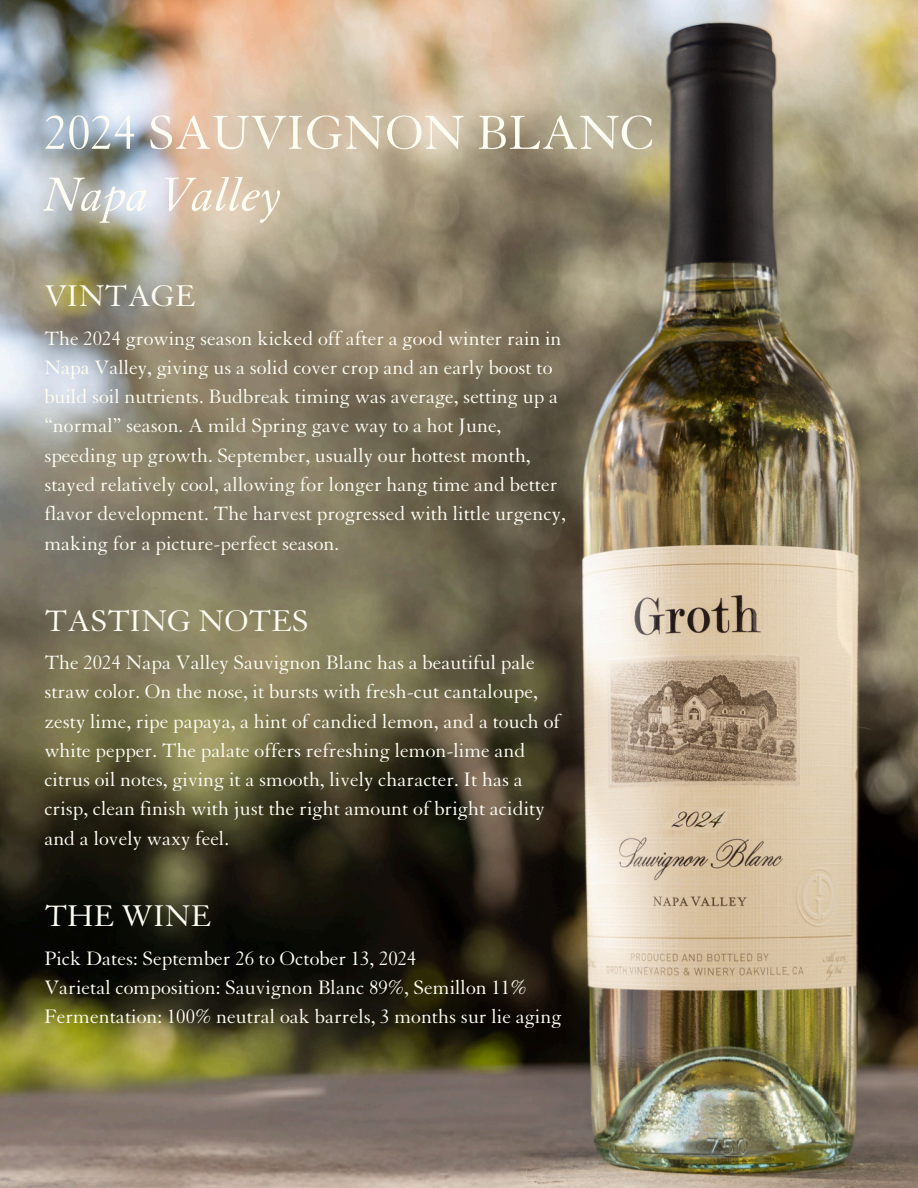
<style>
.page{position:relative;width:918px;height:1188px;background:#fff}
.page>*{position:absolute;margin:0;border:0;box-sizing:border-box;transform-origin:0 0}
.t1{font:52.05px/61.8px "Granjon LT Std";color:#fefdf3}
.t2{font:32.55px "Granjon LT Std";color:#fefdf3}
.t3{font:21.15px/29.2px "Granjon LT Std";color:#fefdf3}
.s1{font-style:italic}
</style>
<div class="page">
<img style="left:0;top:0;width:918px;height:1188px">
<p class="t1" style="left:44px;top:109px;width:612px">2024 SAUVIGNON BLANC<br><span class="s1">Napa Valley</span></p>
<h1 class="t2" style="left:44px;top:284px;width:153px">VINTAGE</h1>
<h2 class="t3" style="left:44px;top:326px;width:523px">The 2024 growing season kicked off after a good winter rain in Napa Valley, giving us a solid cover crop and an early boost to build soil nutrients. Budbreak timing was average, setting up a “normal” season. A mild Spring gave way to a hot June, speeding up growth. September, usually our hottest month, stayed relatively cool, allowing for longer hang time and better flavor development. The harvest progressed with little urgency, making for a picture-perfect season.</h2>
<p class="t2" style="left:44px;top:609px;width:265px">TASTING NOTES</p>
<h2 class="t3" style="left:44px;top:651px;width:517px">The 2024 Napa Valley Sauvignon Blanc has a beautiful pale straw color. On the nose, it bursts with fresh-cut cantaloupe, zesty lime, ripe papaya, a hint of candied lemon, and a touch of white pepper. The palate offers refreshing lemon-lime and citrus oil notes, giving it a smooth, lively character. It has a crisp, clean finish with just the right amount of bright acidity and a lovely waxy feel.</h2>
<p class="t2" style="left:44px;top:904px;width:168px">THE WINE</p>
<h2 class="t3" style="left:44px;top:946px;width:374px">Pick Dates: September 26 to October 13, 2024</h2>
<p class="t3" style="left:44px;top:976px;width:484px">Varietal composition: Sauvignon Blanc 89%, Semillon 11%</p>
<p class="t3" style="left:44px;top:1005px;width:519px">Fermentation: 100% neutral oak barrels, 3 months sur lie aging</p>
</div>
